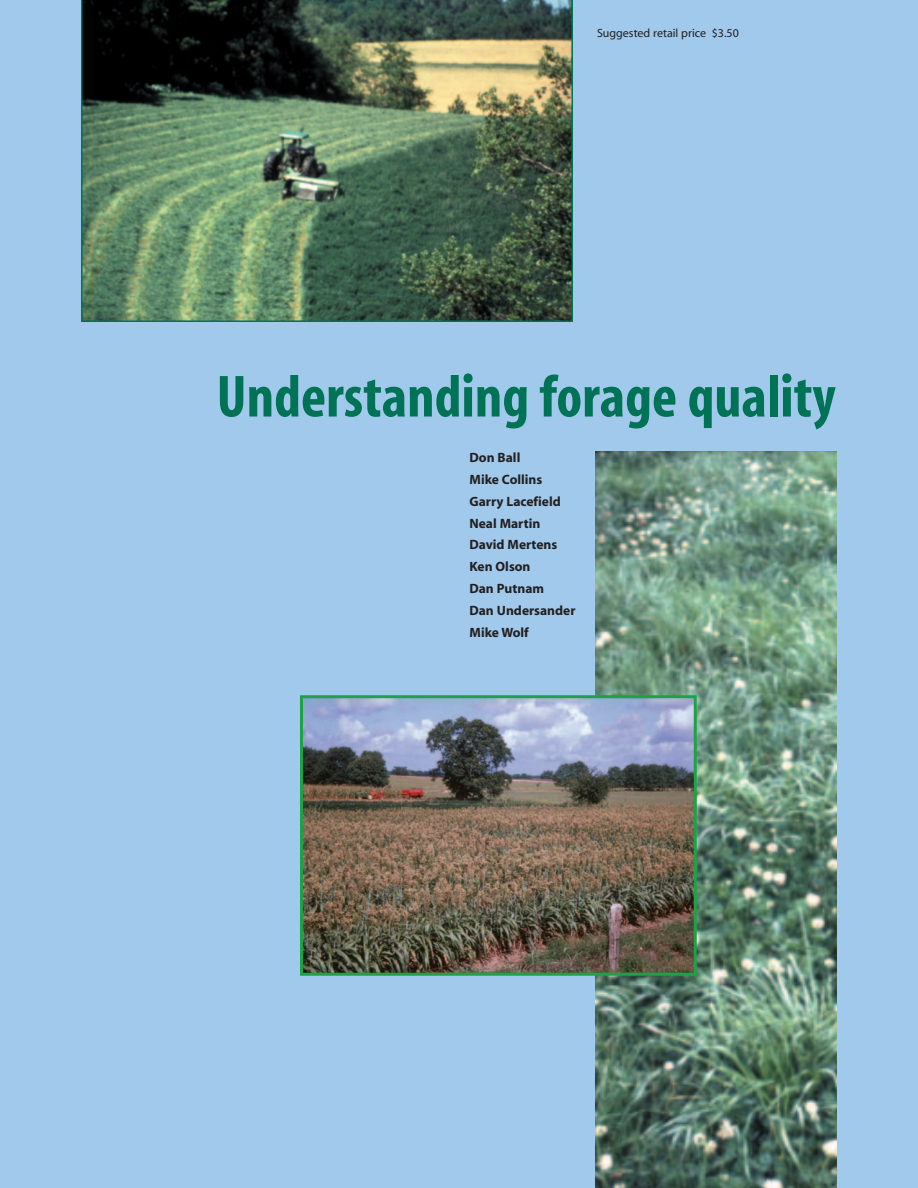
<style>
.page{position:relative;width:918px;height:1188px;background:#a0c9eb}
.page>*{position:absolute;margin:0;border:0;box-sizing:border-box;transform-origin:0 0}
.t1{font:700 condensed 60px "Myriad";color:#007255}
.t2{font:700 13.5px/21.9px "Myriad";color:#231f20}
.t3{font:12px "Myriad";color:#231f20}
</style>
<div class="page">
<img style="left:81px;top:0;width:492px;height:322px">
<img style="left:595px;top:452px;width:241px;height:736px">
<img style="left:304px;top:699px;width:389px;height:273px">
<div style="left:300px;top:695px;width:397px;height:281px;border:3px solid #1fa245"></div>
<p class="t3" style="left:597px;top:28px;width:143px">Suggested retail price $3.50</p>
<h1 class="t1" style="left:217px;top:376px;width:621px">Understanding forage quality</h1>
<p class="t2" style="left:470px;top:448px;width:108px">Don Ball<br>Mike Collins<br>Garry Lacefield<br>Neal Martin<br>David Mertens<br>Ken Olson<br>Dan Putnam<br>Dan Undersander<br>Mike Wolf</p>
</div>
